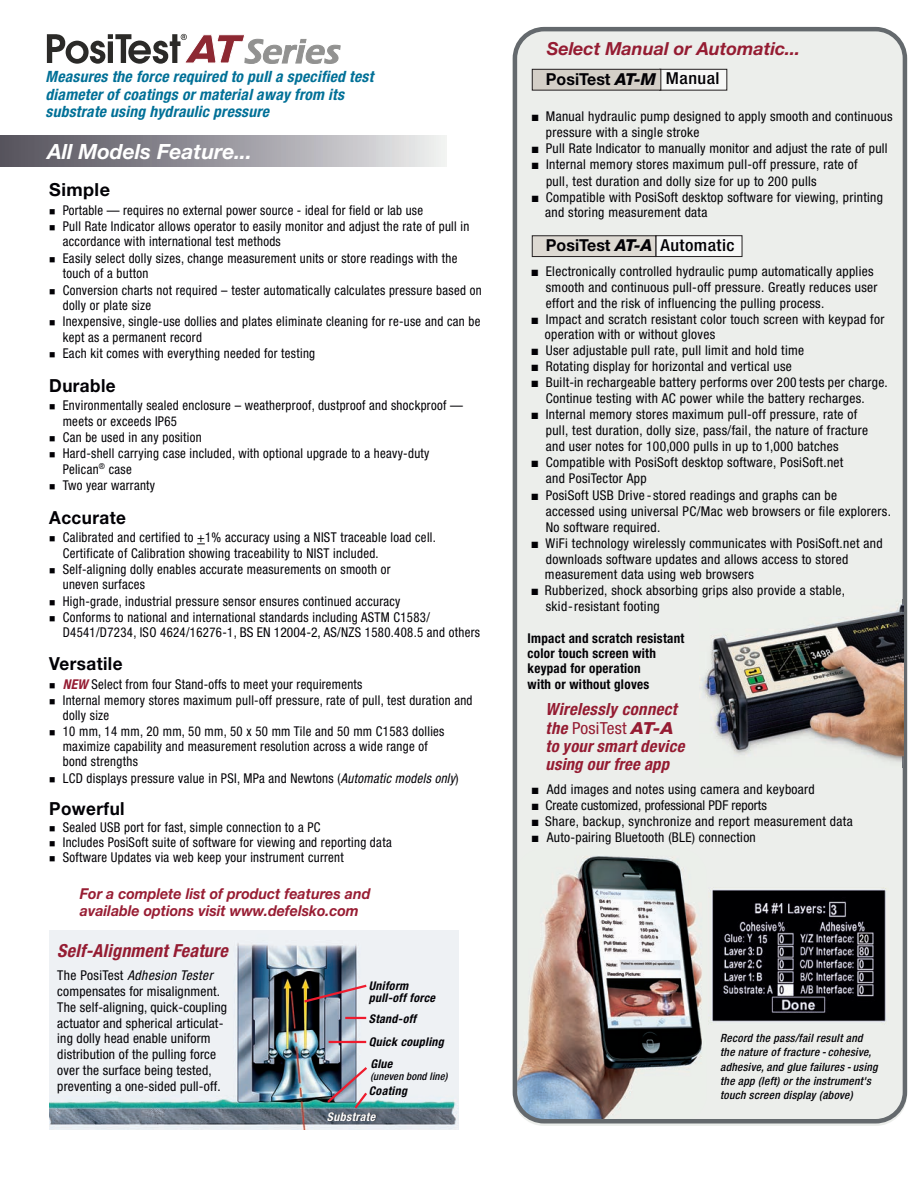
<style>
.page{position:relative;width:918px;height:1188px;background:#fff}
.page>*{position:absolute;margin:0;border:0;box-sizing:border-box;transform-origin:0 0}
.t1{font:italic 700 21px "Helvetica Neue";color:#fff}
.t2{font:700 18px "Helvetica Neue";letter-spacing:.025em;color:#020105;scale:.95 1}
.t3{font:italic 700 18px "Helvetica Neue";color:#951c32}
.t4{font:italic 700 condensed 18px "Helvetica Neue";letter-spacing:.015em;color:#951c32}
.t5{font:700 18px "Helvetica Neue";letter-spacing:.025em;color:#020105}
.t6{font:italic 700 condensed 16.8px "Helvetica Neue";letter-spacing:.02em;color:#951c32}
.t7{font:italic 700 condensed 16.65px/18.1px "Helvetica Neue";letter-spacing:.02em;color:#951c32}
.t8{font:500 condensed 16.5px "Helvetica Neue";letter-spacing:.025em;color:#020105;scale:1.1 1}
.t9{font:700 16.5px "Helvetica Neue";color:#020105}
.t10{font:italic 700 condensed 15.6px/17.1px "Helvetica Neue";letter-spacing:.015em;color:#007097}
.t11{font:italic 700 15px/17px "Helvetica Neue";color:#981d33;scale:.95 1}
.t12{font:condensed 13.5px/16px "Helvetica Neue";letter-spacing:.025em;color:#020105}
.t13{font:condensed 13.5px/15.3px "Helvetica Neue";letter-spacing:.025em;color:#020105;scale:.95 1}
.t14{font:700 condensed 13.5px/15.3px "Helvetica Neue";letter-spacing:.02em;color:#020105}
.t15{font:condensed 13.5px "Helvetica Neue";color:#020105}
.t16{font:italic 700 condensed 12px/12px "Helvetica Neue";letter-spacing:.025em;color:#020105}
.t17{font:italic 700 condensed 12px "Helvetica Neue";letter-spacing:.025em;color:#fff}
.t18{font:italic 500 condensed 11.4px/14.2px "Helvetica Neue";letter-spacing:.025em;color:#020105}
.t19{font:italic 500 condensed 10.5px "Helvetica Neue";letter-spacing:.015em;color:#020105}
.s1{font-weight:700;font-style:italic;color:#951c32}
.s2{font-style:italic}
.s3{font-weight:800;font-style:italic}
.s4{font-weight:500;font-stretch:condensed}
.s5{font-weight:700;font-stretch:normal}
.s6{font-weight:800;font-style:italic;font-stretch:normal}
.s7{font-weight:400;font-style:normal}
.s8{font-weight:800;font-stretch:normal}
</style>
<div class="page">
<div style="left:0;top:136px;width:446px;height:30px;background:linear-gradient(to right,#504d58,#eaeaec)"></div>
<img style="left:49px;top:930px;width:410px;height:200px">
<svg style="left:302px;top:983px;width:67px;height:21px"></svg>
<svg style="left:325px;top:1065px;width:45px;height:46px;background:#808c98"></svg>
<hr style="left:329px;top:1041px;width:37px;height:2px;background:#ee1b2d">
<hr style="left:345px;top:1017px;width:21px;height:2px;background:#ee1b2d">
<svg style="left:47px;top:33px;width:293px;height:31px"></svg>
<svg style="left:513px;top:27px;width:394px;height:1096px;background:#d3d3d1"></svg>
<img style="left:700px;top:600px;width:204px;height:167px">
<p class="t10" style="left:46px;top:70px;width:329px">Measures the force required to pull a specified test diameter of coatings or material away from its substrate using hydraulic pressure</p>
<h1 class="t1" style="left:47px;top:144px;width:206px">All Models Feature...</h1>
<h2 class="t5" style="left:49px;top:183px;width:62px">Simple</h2>
<p class="t13" style="left:49px;top:204px;width:395px">■ Portable — requires no external power source - ideal for field or lab use</p>
<p class="t13" style="left:63px;top:220px;width:430px;text-indent:-14px">■ Pull Rate Indicator allows operator to easily monitor and adjust the rate of pull in accordance with international test methods</p>
<p class="t13" style="left:63px;top:252px;width:417px;text-indent:-14px">■ Easily select dolly sizes, change measurement units or store readings with the touch of a button</p>
<p class="t13" style="left:63px;top:283px;width:443px;text-indent:-14px">■ Conversion charts not required – tester automatically calculates pressure based on dolly or plate size</p>
<p class="t13" style="left:63px;top:315px;width:441px;text-indent:-14px">■ Inexpensive, single-use dollies and plates eliminate cleaning for re-use and can be kept as a permanent record</p>
<p class="t13" style="left:49px;top:347px;width:281px">■ Each kit comes with everything needed for testing</p>
<h2 class="t2" style="left:49px;top:379px;width:72px">Durable</h2>
<p class="t13" style="left:63px;top:399px;width:423px;text-indent:-14px">■ Environmentally sealed enclosure – weatherproof, dustproof and shockproof — meets or exceeds IP65</p>
<p class="t13" style="left:49px;top:431px;width:162px">■ Can be used in any position</p>
<p class="t13" style="left:63px;top:447px;width:388px;text-indent:-14px">■ Hard-shell carrying case included, with optional upgrade to a heavy-duty<br>Pelican<sup>®</sup> case</p>
<p class="t13" style="left:49px;top:479px;width:113px">■ Two year warranty</p>
<h2 class="t2" style="left:49px;top:511px;width:82px">Accurate</h2>
<p class="t13" style="left:63px;top:531px;width:394px;text-indent:-14px">■ Calibrated and certified to +1% accuracy using a NIST traceable load cell.<br>Certificate of Calibration showing traceability to NIST included.</p>
<p class="t13" style="left:63px;top:563px;width:347px;text-indent:-14px">■ Self-aligning dolly enables accurate measurements on smooth or uneven surfaces</p>
<p class="t13" style="left:49px;top:594px;width:371px">■ High-grade, industrial pressure sensor ensures continued accuracy</p>
<p class="t13" style="left:63px;top:611px;width:441px;text-indent:-14px">■ Conforms to national and international standards including ASTM C1583/<br>D4541/D7234, ISO 4624/16276-1, BS EN 12004-2, AS/NZS 1580.408.5 and others</p>
<h2 class="t2" style="left:49px;top:657px;width:79px">Versatile</h2>
<p class="t13" style="left:49px;top:677px;width:331px">■ <span class="s1">NEW</span> Select from four Stand-offs to meet your requirements</p>
<p class="t13" style="left:63px;top:694px;width:433px;text-indent:-14px">■ Internal memory stores maximum pull-off pressure, rate of pull, test duration and dolly size</p>
<p class="t13" style="left:63px;top:724px;width:403px;text-indent:-14px">■ 10 mm, 14 mm, 20 mm, 50 mm, 50 x 50 mm Tile and 50 mm C1583 dollies maximize capability and measurement resolution across a wide range of bond strengths</p>
<p class="t13" style="left:49px;top:771px;width:432px">■ LCD displays pressure value in PSI, MPa and Newtons (<span class="s2">Automatic models only</span>)</p>
<h2 class="t2" style="left:49px;top:803px;width:81px">Powerful</h2>
<p class="t13" style="left:49px;top:821px;width:287px">■ Sealed USB port for fast, simple connection to a PC</p>
<p class="t13" style="left:49px;top:836px;width:362px">■ Includes PosiSoft suite of software for viewing and reporting data</p>
<p class="t13" style="left:49px;top:851px;width:312px">■ Software Updates via web keep your instrument current</p>
<p class="t11" style="left:80px;top:887px;width:307px">For a complete list of product features and available options visit www.defelsko.com</p>
<h2 class="t4" style="left:57px;top:944px;width:172px">Self-Alignment Feature</h2>
<p class="t12" style="left:57px;top:969px;width:171px">The PosiTest <span class="s2">Adhesion Tester </span>compensates for misalignment.<br>The self-aligning, quick-coupling actuator and spherical articulat&shy;ing dolly head enable uniform distribution of the pulling force over the surface being tested, preventing a one-sided pull-off.</p>
<p class="t16" style="left:369px;top:981px;width:68px">Uniform pull-off force</p>
<p class="t16" style="left:369px;top:1008px;width:76px;line-height:23.2px">Stand-off<br>Quick coupling</p>
<p class="t16" style="left:370px;top:1058px;width:24px">Glue</p>
<p class="t19" style="left:370px;top:1072px;width:79px">(uneven bond line)</p>
<p class="t16" style="left:369px;top:1086px;width:40px">Coating</p>
<p class="t17" style="left:327px;top:1112px;width:50px">Substrate</p>
<h2 class="t3" style="left:547px;top:42px;width:255px">Select Manual or Automatic...</h2>
<p class="t9" style="left:546px;top:73px;width:175px">PosiTest <span class="s3">AT-M</span> <span class="s4">Manual</span></p>
<p class="t12" style="left:546px;top:110px;width:348px;text-indent:-14px">■ Manual hydraulic pump designed to apply smooth and continuous pressure with a single stroke</p>
<p class="t12" style="left:532px;top:142px;width:358px">■ Pull Rate Indicator to manually monitor and adjust the rate of pull</p>
<p class="t12" style="left:546px;top:158px;width:313px;text-indent:-14px">■ Internal memory stores maximum pull-off pressure, rate of pull, test duration and dolly size for up to 200 pulls</p>
<p class="t12" style="left:545px;top:190px;width:339px;line-height:15px;text-indent:-14px">■ Compatible with PosiSoft desktop software for viewing, printing and storing measurement data</p>
<p class="t8" style="left:546px;top:239px;width:173px"><span class="s5">PosiTest</span> <span class="s6">AT-A</span> Automatic</p>
<p class="t12" style="left:546px;top:264px;width:333px;text-indent:-14px">■ Electronically controlled hydraulic pump automatically applies smooth and continuous pull-off pressure. Greatly reduces user effort and the risk of influencing the pulling process.</p>
<p class="t12" style="left:545px;top:313px;width:341px;line-height:15px;text-indent:-14px">■ Impact and scratch resistant color touch screen with keypad for operation with or without gloves</p>
<p class="t12" style="left:531px;top:343px;width:274px">■ User adjustable pull rate, pull limit and hold time</p>
<p class="t12" style="left:531px;top:359px;width:262px">■ Rotating display for horizontal and vertical use</p>
<p class="t12" style="left:546px;top:375px;width:343px;text-indent:-14px">■ Built-in rechargeable battery performs over 200 tests per charge.<br>Continue testing with AC power while the battery recharges.</p>
<p class="t12" style="left:546px;top:408px;width:324px;text-indent:-14px">■ Internal memory stores maximum pull-off pressure, rate of pull, test duration, dolly size, pass/fail, the nature of fracture and user notes for 100,000 pulls in up to 1,000 batches</p>
<p class="t12" style="left:546px;top:456px;width:299px;text-indent:-14px">■ Compatible with PosiSoft desktop software, PosiSoft.net and PosiTector App</p>
<p class="t12" style="left:546px;top:488px;width:347px;text-indent:-14px">■ PosiSoft USB Drive -stored readings and graphs can be<br>accessed using universal PC/Mac web browsers or file explorers.<br>No software required.</p>
<p class="t12" style="left:545px;top:536px;width:339px;line-height:15.6px;text-indent:-14px">■ WiFi technology wirelessly communicates with PosiSoft.net and downloads software updates and allows access to stored measurement data using web browsers</p>
<p class="t12" style="left:546px;top:583px;width:301px;text-indent:-14px">■ Rubberized, shock absorbing grips also provide a stable, skid-resistant footing</p>
<p class="t14" style="left:528px;top:631px;width:158px">Impact and scratch resistant color touch screen with keypad for operation<br>with or without gloves</p>
<p class="t6" style="left:546px;top:703px;width:133px">Wirelessly connect</p>
<p class="t7" style="left:546px;top:720px;width:140px">the <span class="s7">PosiTest</span> <span class="s8">AT-A </span>to your smart device using our free app</p>
<p class="t12" style="left:532px;top:782px;width:284px">■ Add images and notes using camera and keyboard</p>
<p class="t15" style="left:532px;top:801px;width:236px">■ Create customized, professional PDF reports</p>
<p class="t12" style="left:532px;top:815px;width:322px">■ Share, backup, synchronize and report measurement data</p>
<p class="t12" style="left:532px;top:831px;width:225px">■ Auto-pairing Bluetooth (BLE) connection</p>
<p class="t18" style="left:720px;top:1032px;width:159px">Record the pass/fail result and the nature of fracture - cohesive, adhesive, and glue failures - using the app (left) or the instrument's touch screen display (above)</p>
</div>
